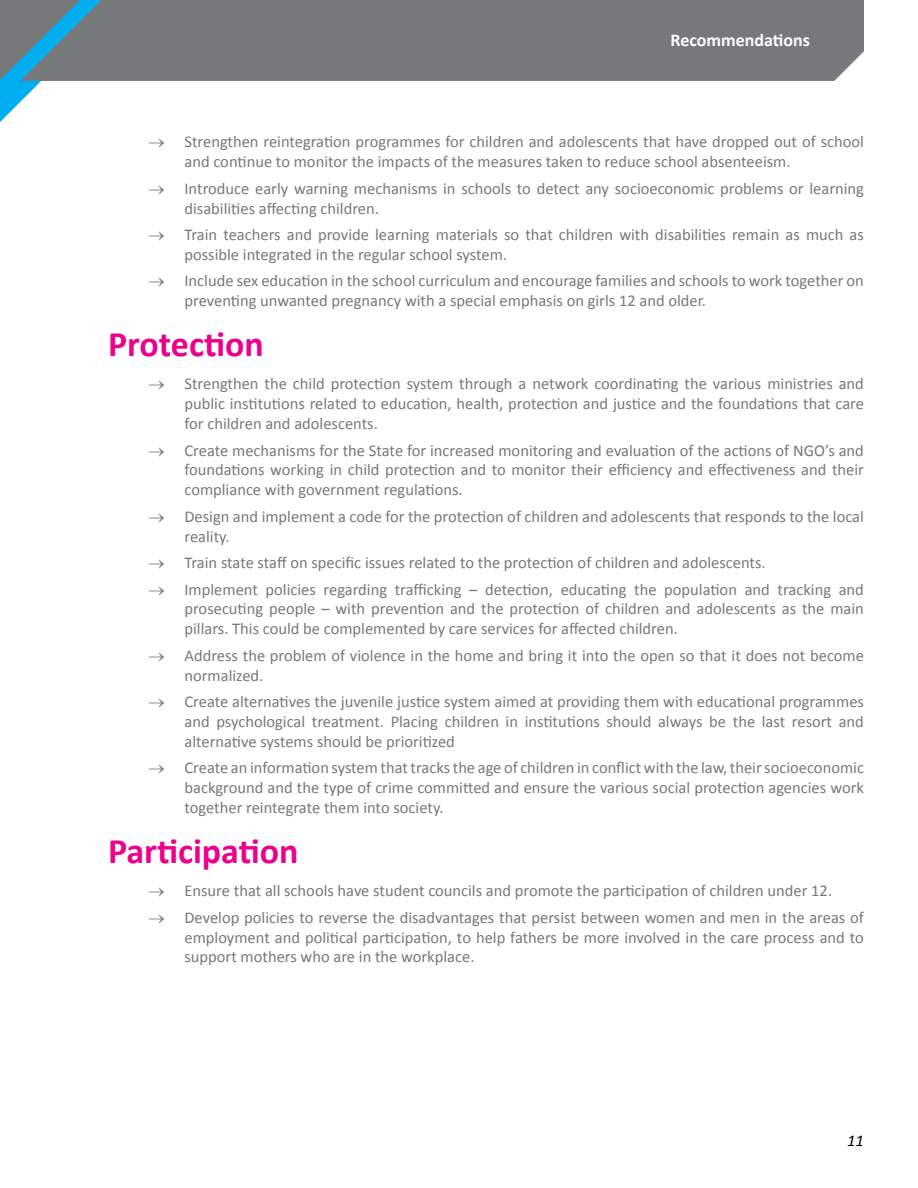
<style>
.page{position:relative;width:918px;height:1188px;background:#fff}
.page>*{position:absolute;margin:0;border:0;box-sizing:border-box;transform-origin:0 0}
.t1{font:700 36px "Calibri";color:#ec008c}
.t2{font:700 18px "Calibri";color:#fff}
.t3{font:16.5px/19.8px "Calibri";color:#77787b}
.t4{font:italic 16.5px "Calibri";color:#000}
</style>
<div class="page">
<div style="left:137px;top:0;width:727px;height:81px;background:#77787b"></div>
<svg style="left:0;top:0;width:137px;height:122px"></svg>
<p class="t2" style="left:671px;top:29px;width:141px">Recommendations</p>
<p class="t3" style="left:185px;top:132px;width:681px;text-indent:-36px">→ Strengthen reintegration programmes for children and adolescents that have dropped out of school and continue to monitor the impacts of the measures taken to reduce school absenteeism.</p>
<p class="t3" style="left:185px;top:178px;width:681px;text-indent:-36px">→ Introduce early warning mechanisms in schools to detect any socioeconomic problems or learning disabilities affecting children.</p>
<p class="t3" style="left:185px;top:225px;width:681px;text-indent:-36px">→ Train teachers and provide learning materials so that children with disabilities remain as much as possible integrated in the regular school system.</p>
<p class="t3" style="left:185px;top:271px;width:681px;text-indent:-36px">→ Include sex education in the school curriculum and encourage families and schools to work together on preventing unwanted pregnancy with a special emphasis on girls 12 and older.</p>
<h1 class="t1" style="left:108px;top:321px;width:157px">Protection</h1>
<p class="t3" style="left:184px;top:374px;width:681px;text-align:justify;text-indent:-36px">→ Strengthen the child protection system through a network coordinating the various ministries and public institutions related to education, health, protection and justice and the foundations that care for children and adolescents.</p>
<p class="t3" style="left:184px;top:440px;width:681px;text-align:justify;text-indent:-36px">→ Create mechanisms for the State for increased monitoring and evaluation of the actions of NGO’s and foundations working in child protection and to monitor their efficiency and effectiveness and their compliance with government regulations.</p>
<p class="t3" style="left:184px;top:506px;width:681px;text-indent:-36px">→ Design and implement a code for the protection of children and adolescents that responds to the local reality.</p>
<p class="t3" style="left:148px;top:553px;width:619px">→ Train state staff on specific issues related to the protection of children and adolescents.</p>
<p class="t3" style="left:184px;top:579px;width:681px;text-align:justify;text-indent:-36px">→ Implement policies regarding trafficking – detection, educating the population and tracking and prosecuting people – with prevention and the protection of children and adolescents as the main pillars. This could be complemented by care services for affected children.</p>
<p class="t3" style="left:184px;top:645px;width:681px;text-indent:-36px">→ Address the problem of violence in the home and bring it into the open so that it does not become normalized.</p>
<p class="t3" style="left:184px;top:692px;width:681px;text-align:justify;text-indent:-36px">→ Create alternatives the juvenile justice system aimed at providing them with educational programmes and psychological treatment. Placing children in institutions should always be the last resort and alternative systems should be prioritized</p>
<p class="t3" style="left:184px;top:758px;width:681px;text-align:justify;text-indent:-36px">→ Create an information system that tracks the age of children in conflict with the law, their socioeconomic background and the type of crime committed and ensure the various social protection agencies work together reintegrate them into society.</p>
<h1 class="t1" style="left:108px;top:828px;width:192px">Participation</h1>
<p class="t3" style="left:148px;top:881px;width:685px">→ Ensure that all schools have student councils and promote the participation of children under 12.</p>
<p class="t3" style="left:184px;top:907px;width:681px;text-align:justify;text-indent:-36px">→ Develop policies to reverse the disadvantages that persist between women and men in the areas of employment and political participation, to help fathers be more involved in the care process and to support mothers who are in the workplace.</p>
<p class="t4" style="left:847px;top:1130px;width:18px">11</p>
</div>
